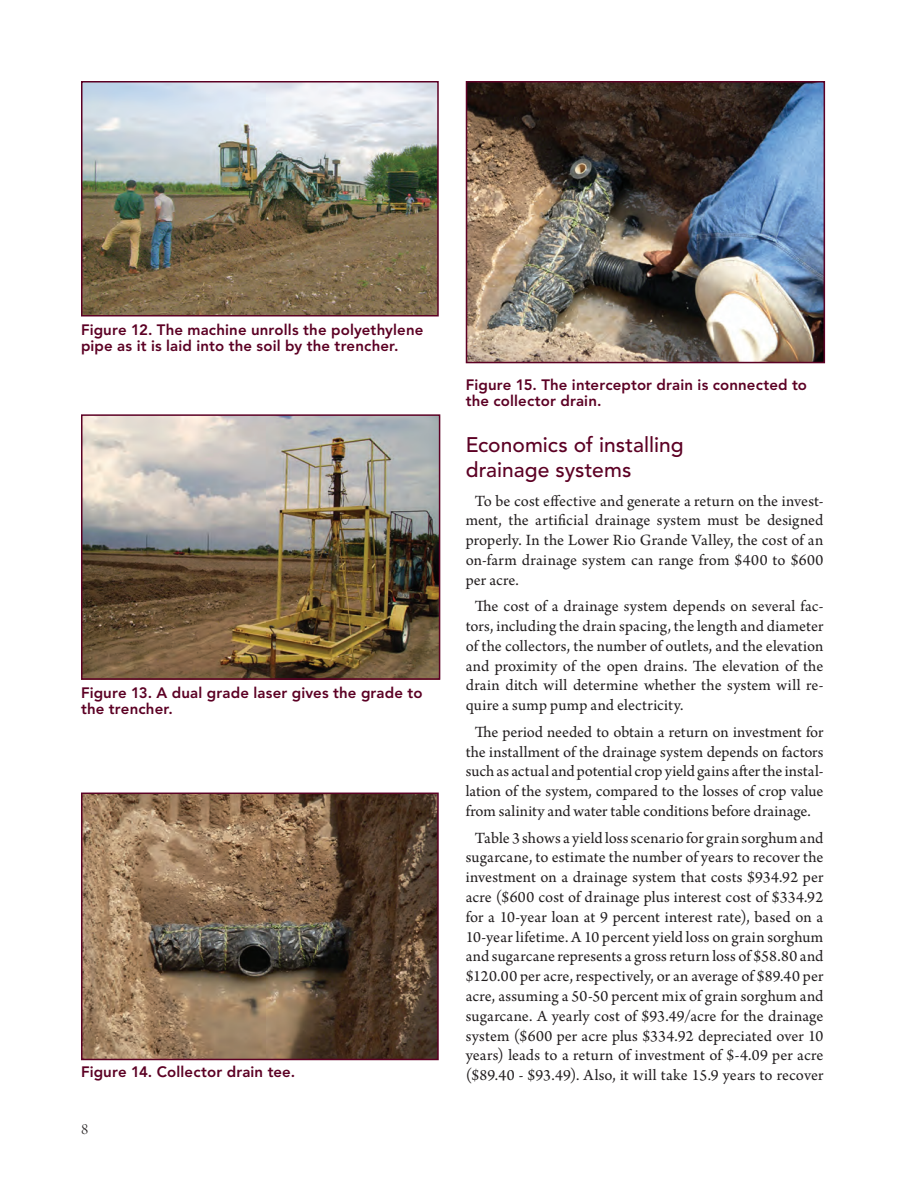
<style>
.page{position:relative;width:918px;height:1188px;background:#fff}
.page>*{position:absolute;margin:0;border:0;box-sizing:border-box;transform-origin:0 0}
.t1{font:500 21px/25.2px "Avenir";color:#5c0024}
.t2{font:16.5px/19.8px "Arno Pro";letter-spacing:.005em;color:#231f20;text-align:justify}
.t3{font:16.5px "Arno Pro Light Display";color:#231f20}
.t4{font:800 15px/16.5px "Avenir";letter-spacing:.01em;color:#5c0024}
</style>
<div class="page">
<img style="left:84px;top:417px;width:353px;height:260px">
<div style="left:81px;top:414px;width:359px;height:266px;border:2px solid #5c0024"></div>
<img style="left:84px;top:796px;width:352px;height:261px">
<div style="left:81px;top:793px;width:358px;height:267px;border:2px solid #5c0024"></div>
<img style="left:469px;top:84px;width:353px;height:276px">
<div style="left:466px;top:81px;width:359px;height:282px;border:2px solid #5c0024"></div>
<img style="left:84px;top:84px;width:352px;height:229px">
<div style="left:81px;top:81px;width:358px;height:235px;border:2px solid #5c0024"></div>
<p class="t4" style="left:81px;top:321px;width:344px">Figure 12. The machine unrolls the polyethylene pipe as it is laid into the soil by the trencher.</p>
<p class="t4" style="left:81px;top:684px;width:343px">Figure 13. A dual grade laser gives the grade to the trencher.</p>
<p class="t4" style="left:81px;top:1064px;width:216px">Figure 14. Collector drain tee.</p>
<p class="t3" style="left:81px;top:1120px;width:9px">8</p>
<p class="t4" style="left:466px;top:376px;width:343px">Figure 15. The interceptor drain is connected to the collector drain.</p>
<p class="t1" style="left:466px;top:432px;width:219px">Economics of installing drainage systems</p>
<p class="t2" style="left:466px;top:492px;width:359px;text-indent:9px">To be cost effective and generate a return on the invest&shy;ment, the artificial drainage system must be designed properly. In the Lower Rio Grande Valley, the cost of an on-farm drainage system can range from $400 to $600 per acre.</p>
<p class="t2" style="left:466px;top:597px;width:359px;text-indent:9px">The cost of a drainage system depends on several fac&shy;tors, including the drain spacing, the length and diameter of the collectors, the number of outlets, and the elevation and proximity of the open drains. The elevation of the drain ditch will determine whether the system will re&shy;quire a sump pump and electricity.</p>
<p class="t2" style="left:466px;top:723px;width:359px;text-indent:9px">The period needed to obtain a return on investment for the installment of the drainage system depends on factors such as actual and potential crop yield gains after the instal&shy;lation of the system, compared to the losses of crop value from salinity and water table conditions before drainage.</p>
<p class="t2" style="left:466px;top:829px;width:359px;text-align:center">Table 3 shows a yield loss scenario for grain sorghum and sugarcane, to estimate the number of years to recover the investment on a drainage system that costs $934.92 per acre ($600 cost of drainage plus interest cost of $334.92 for a 10-year loan at 9 percent interest rate), based on a 10-year lifetime. A 10 percent yield loss on grain sorghum and sugarcane represents a gross return loss of $58.80 and $120.00 per acre, respectively, or an average of $89.40 per acre, assuming a 50-50 percent mix of grain sorghum and sugarcane. A yearly cost of $93.49/acre for the drainage system ($600 per acre plus $334.92 depreciated over 10 years) leads to a return of investment of $-4.09 per acre ($89.40 - $93.49). Also, it will take 15.9 years to recover</p>
</div>
